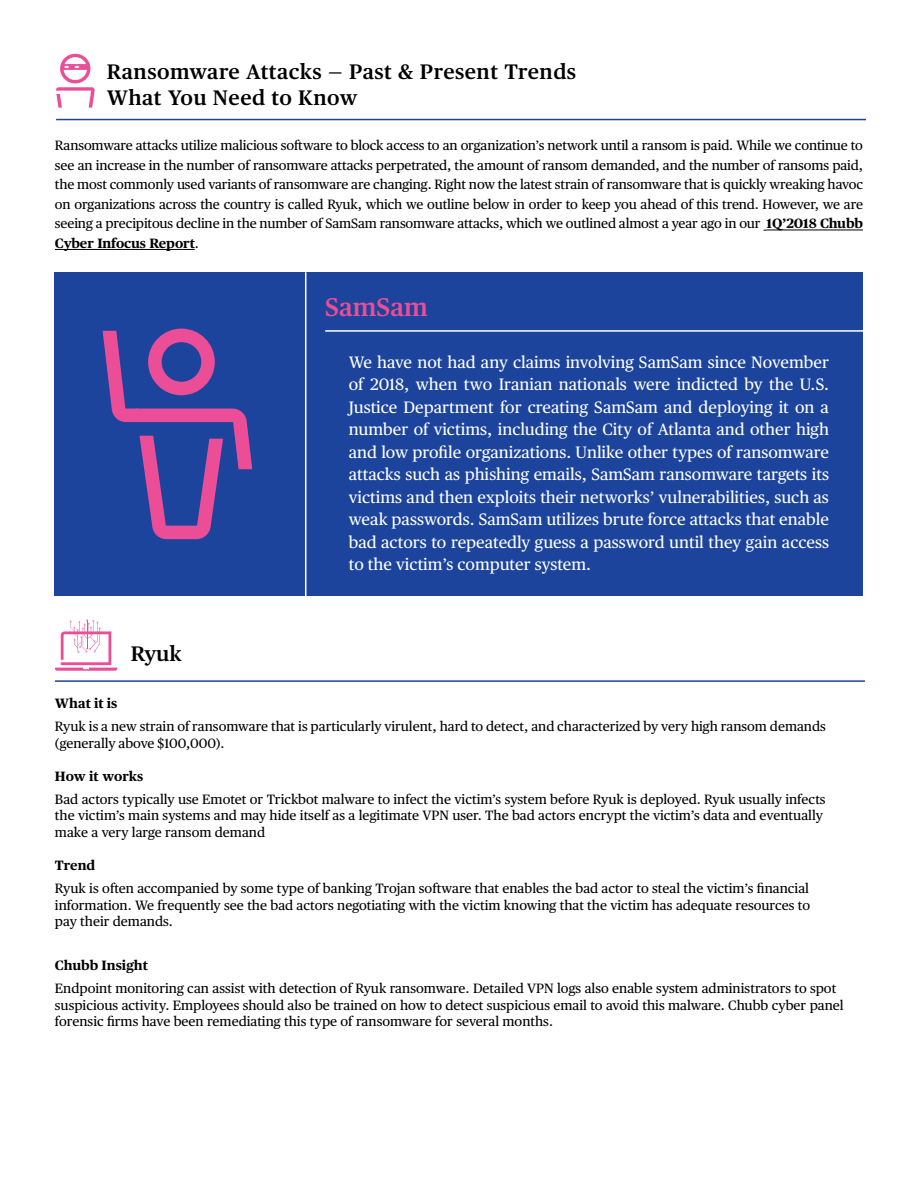
<style>
.page{position:relative;width:918px;height:1188px;background:#fff}
.page>*{position:absolute;margin:0;border:0;box-sizing:border-box;transform-origin:0 0}
.t1{font:600 25.5px "Chubb Publico Text";color:#eb4d96}
.t2{font:600 21px/25.2px "Chubb Publico Text";letter-spacing:.02em;color:#000}
.t3{font:16.5px/22.5px "Chubb Publico Text";color:#fff;text-align:justify}
.t4{font:13.5px/16.5px "Chubb Publico Text";color:#000}
.t5{font:700 13.5px "Chubb Publico Text";color:#000}
.s1{font-weight:700}
</style>
<div class="page">
<svg style="left:56px;top:54px;width:39px;height:54px"></svg>
<hr style="left:55px;top:680px;width:810px;height:2px;background:#1c449c">
<hr style="left:767px;top:230px;width:96px;height:1px;background:#000">
<hr style="left:55px;top:249px;width:140px;height:1px;background:#000">
<div style="left:55px;top:272px;width:808px;height:323px;background:#1c449c"></div>
<svg style="left:103px;top:329px;width:149px;height:210px"></svg>
<hr style="left:305px;top:272px;width:1px;height:347px;background:#fff">
<hr style="left:325px;top:330px;width:553px;height:2px;background:#fff">
<svg style="left:55px;top:619px;width:62px;height:52px"></svg>
<hr style="left:56px;top:119px;width:810px;height:1px;background:#1c449c">
<h2 class="t2" style="left:107px;top:58px;width:471px">Ransomware Attacks — Past &amp; Present Trends<br>What You Need to Know</h2>
<p class="t4" style="left:55px;top:135px;width:810px;line-height:19.5px;text-align:justify">Ransomware attacks utilize malicious software to block access to an organization’s network until a ransom is paid. While we continue to see an increase in the number of ransomware attacks perpetrated, the amount of ransom demanded, and the number of ransoms paid, the most commonly used variants of ransomware are changing. Right now the latest strain of ransomware that is quickly wreaking havoc on organizations across the country is called Ryuk, which we outline below in order to keep you ahead of this trend. However, we are seeing a precipitous decline in the number of SamSam ransomware attacks, which we outlined almost a year ago in our <span class="s1">1Q’2018 Chubb Cyber Infocus Report</span>.</p>
<h1 class="t1" style="left:325px;top:288px;width:104px">SamSam</h1>
<h2 class="t2" style="left:131px;top:640px;width:53px">Ryuk</h2>
<p class="t3" style="left:349px;top:350px;width:482px">We have not had any claims involving SamSam since November of 2018, when two Iranian nationals were indicted by the U.S.<br>Justice Department for creating SamSam and deploying it on a number of victims, including the City of Atlanta and other high and low profile organizations. Unlike other types of ransomware attacks such as phishing emails, SamSam ransomware targets its victims and then exploits their networks’ vulnerabilities, such as weak passwords. SamSam utilizes brute force attacks that enable bad actors to repeatedly guess a password until they gain access to the victim’s computer system.</p>
<p class="t5" style="left:55px;top:693px;width:64px">What it is</p>
<p class="t4" style="left:55px;top:717px;width:772px">Ryuk is a new strain of ransomware that is particularly virulent, hard to detect, and characterized by very high ransom demands (generally above $100,000).</p>
<p class="t5" style="left:55px;top:766px;width:90px">How it works</p>
<p class="t4" style="left:55px;top:790px;width:772px">Bad actors typically use Emotet or Trickbot malware to infect the victim’s system before Ryuk is deployed. Ryuk usually infects the victim’s main systems and may hide itself as a legitimate VPN user. The bad actors encrypt the victim’s data and eventually make a very large ransom demand</p>
<p class="t5" style="left:55px;top:855px;width:42px">Trend</p>
<p class="t4" style="left:55px;top:879px;width:757px;text-align:justify">Ryuk is often accompanied by some type of banking Trojan software that enables the bad actor to steal the victim’s financial information. We frequently see the bad actors negotiating with the victim knowing that the victim has adequate resources to pay their demands.</p>
<p class="t5" style="left:55px;top:955px;width:94px">Chubb Insight</p>
<p class="t4" style="left:55px;top:979px;width:790px">Endpoint monitoring can assist with detection of Ryuk ransomware. Detailed VPN logs also enable system administrators to spot suspicious activity. Employees should also be trained on how to detect suspicious email to avoid this malware. Chubb cyber panel forensic firms have been remediating this type of ransomware for several months.</p>
</div>
